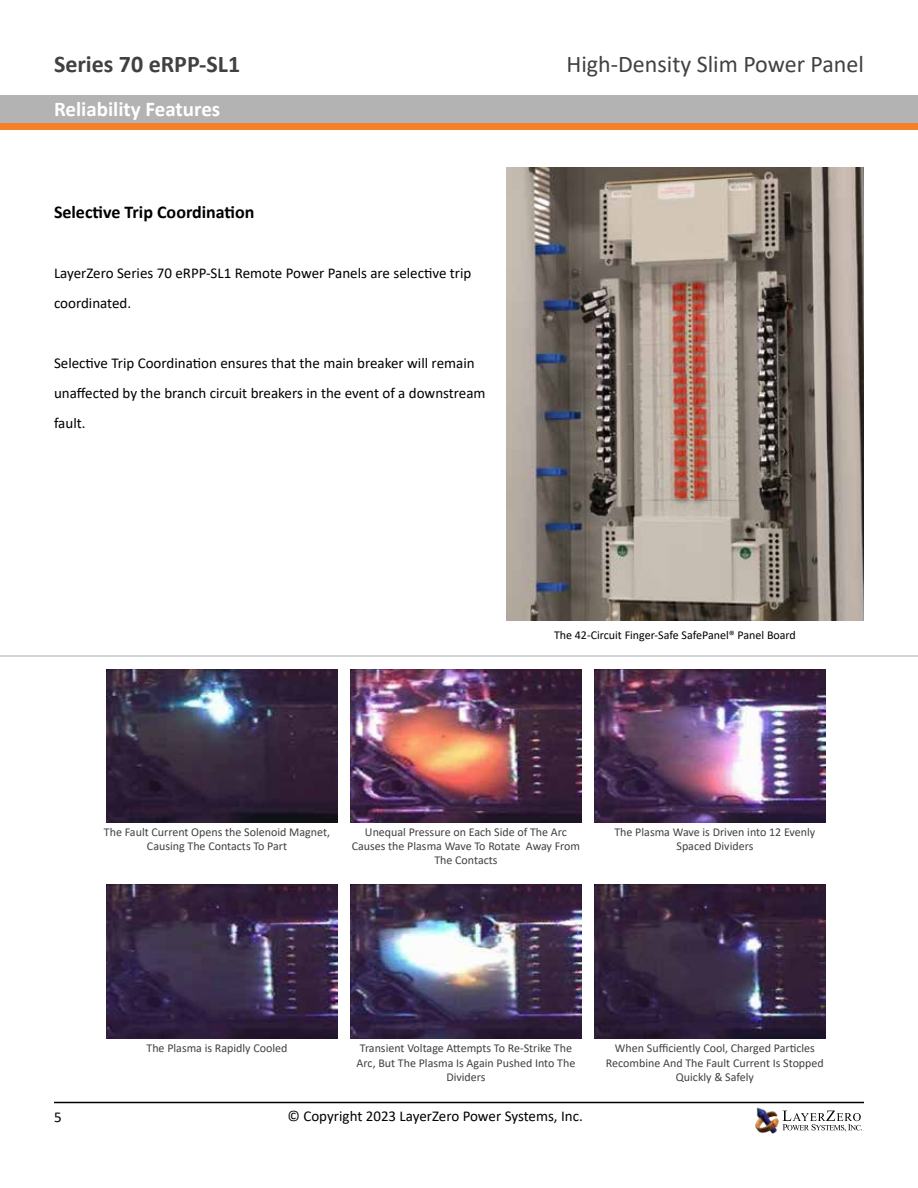
<style>
.page{position:relative;width:918px;height:1188px;background:#fff}
.page>*{position:absolute;margin:0;border:0;box-sizing:border-box;transform-origin:0 0}
.t1{font:24px "Calibri";color:#414042}
.t2{font:700 24px "Calibri";color:#414042}
.t3{font:700 21px "Calibri";color:#fff}
.t4{font:700 18px "Calibri";color:#000}
.t5{font:15px/30px "Calibri";color:#000}
.t6{font:12px/14.4px "Calibri";color:#414042;text-align:center}
.t7{font:12px "Calibri";color:#000}
</style>
<div class="page">
<img style="left:507px;top:168px;width:357px;height:452px">
<img style="left:107px;top:669px;width:230px;height:154px">
<img style="left:351px;top:669px;width:230px;height:154px">
<img style="left:595px;top:669px;width:230px;height:154px">
<img style="left:107px;top:884px;width:230px;height:154px">
<img style="left:351px;top:884px;width:230px;height:154px">
<img style="left:595px;top:884px;width:230px;height:154px">
<hr style="left:0;top:655px;width:918px;height:2px;background:#d1d3d4">
<div style="left:0;top:95px;width:918px;height:28px;background:#b3b3b3"></div>
<div style="left:0;top:123px;width:918px;height:7px;background:#f58025"></div>
<svg style="left:783px;top:1111px;width:79px;height:21px"></svg>
<img style="left:755px;top:1107px;width:28px;height:27px">
<hr style="left:54px;top:1102px;width:810px;height:1px;background:#000">
<h1 class="t2" style="left:54px;top:47px;width:188px">Series 70 eRPP-SL1</h1>
<h2 class="t3" style="left:54px;top:94px;width:168px">Reliability Features</h2>
<h3 class="t4" style="left:54px;top:200px;width:202px">Selective Trip Coordination</h3>
<p class="t5" style="left:54px;top:258px;width:419px">LayerZero Series 70 eRPP-SL1 Remote Power Panels are selective trip coordinated.</p>
<p class="t5" style="left:54px;top:348px;width:433px">Selective Trip Coordination ensures that the main breaker will remain unaffected by the branch circuit breakers in the event of a downstream fault.</p>
<h1 class="t1" style="left:567px;top:47px;width:299px">High-Density Slim Power Panel</h1>
<p class="t7" style="left:554px;top:627px;width:243px">The 42-Circuit Finger-Safe SafePanel® Panel Board</p>
<p class="t6" style="left:104px;top:824px;width:228px">The Fault Current Opens the Solenoid Magnet,<br>Causing The Contacts To Part</p>
<p class="t6" style="left:352px;top:824px;width:230px">Unequal Pressure on Each Side of The Arc<br>Causes the Plasma Wave To Rotate Away From<br>The Contacts</p>
<p class="t6" style="left:614px;top:824px;width:202px">The Plasma Wave is Driven into 12 Evenly<br>Spaced Dividers</p>
<p class="t6" style="left:147px;top:1041px;width:142px">The Plasma is Rapidly Cooled</p>
<p class="t6" style="left:357px;top:1041px;width:220px">Transient Voltage Attempts To Re-Strike The<br>Arc, But The Plasma Is Again Pushed Into The<br>Dividers</p>
<p class="t6" style="left:606px;top:1041px;width:219px">When Sufficiently Cool, Charged Particles<br>Recombine And The Fault Current Is Stopped<br>Quickly &amp; Safely</p>
<p class="t5" style="left:54px;top:1102px;width:9px">5</p>
<p class="t5" style="left:288px;top:1101px;width:297px">© Copyright 2023 LayerZero Power Systems, Inc.</p>
</div>
